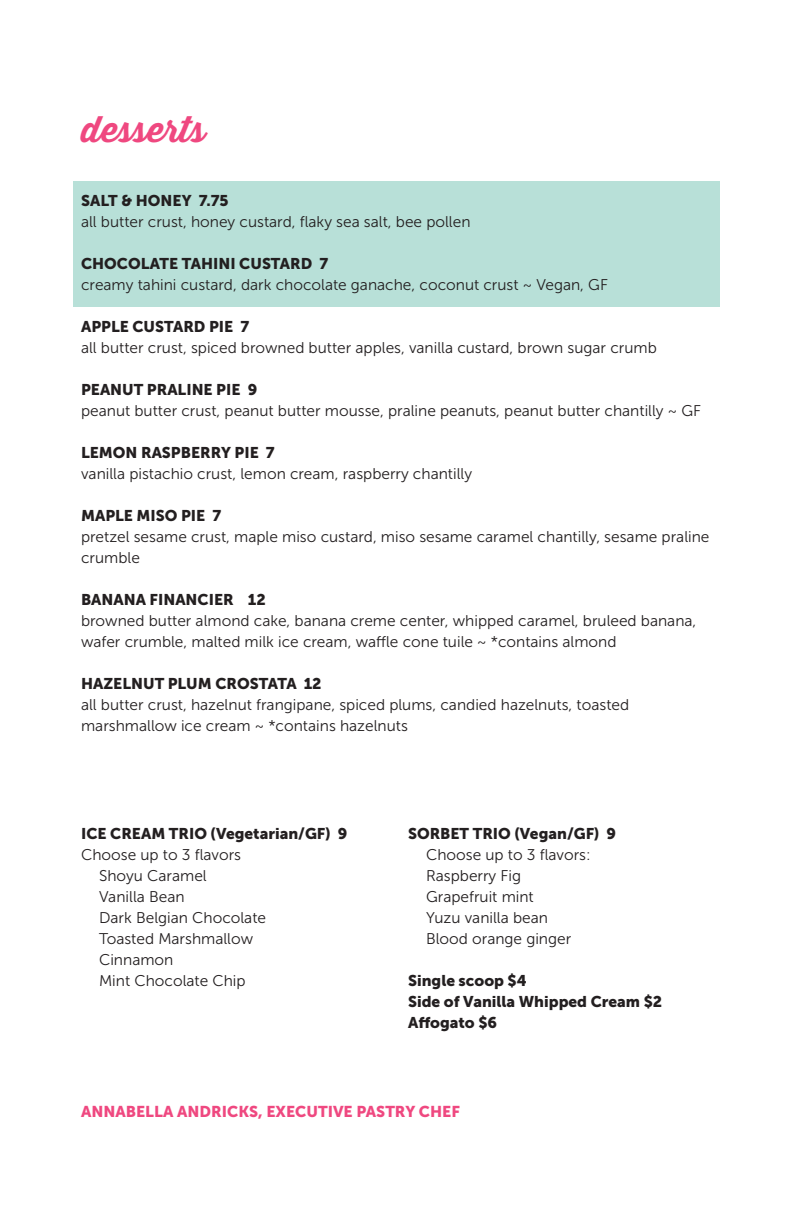
<style>
.page{position:relative;width:792px;height:1224px;background:#fff}
.page>*{position:absolute;margin:0;border:0;box-sizing:border-box;transform-origin:0 0}
.t1{font:700 36px "Thirsty Script";color:#ef4880}
.t2{font:15.6px/21px "Museo Sans 300";color:#231f20}
.t3{font:15.6px "Museo Sans 900";color:#231f20}
.t4{font:15.6px "Museo Sans 900";color:#ef4880}
</style>
<div class="page">
<div style="left:73px;top:181px;width:647px;height:126px;background:#b8e0d8"></div>
<p class="t1" style="left:81px;top:102px;width:126px">desserts</p>
<p class="t3" style="left:81px;top:192px;width:149px">SALT &amp; HONEY 7.75</p>
<p class="t2" style="left:81px;top:212px;width:391px">all butter crust, honey custard, flaky sea salt, bee pollen</p>
<p class="t3" style="left:81px;top:255px;width:249px">CHOCOLATE TAHINI CUSTARD 7</p>
<p class="t2" style="left:81px;top:275px;width:528px">creamy tahini custard, dark chocolate ganache, coconut crust ~ Vegan, GF</p>
<p class="t3" style="left:81px;top:318px;width:170px">APPLE CUSTARD PIE 7</p>
<p class="t2" style="left:81px;top:338px;width:577px">all butter crust, spiced browned butter apples, vanilla custard, brown sugar crumb</p>
<p class="t3" style="left:81px;top:381px;width:178px">PEANUT PRALINE PIE 9</p>
<p class="t2" style="left:81px;top:401px;width:621px">peanut butter crust, peanut butter mousse, praline peanuts, peanut butter chantilly ~ GF</p>
<p class="t3" style="left:81px;top:444px;width:195px">LEMON RASPBERRY PIE 7</p>
<p class="t2" style="left:81px;top:464px;width:393px">vanilla pistachio crust, lemon cream, raspberry chantilly</p>
<p class="t3" style="left:81px;top:507px;width:142px">MAPLE MISO PIE 7</p>
<p class="t2" style="left:81px;top:527px;width:630px">pretzel sesame crust, maple miso custard, miso sesame caramel chantilly, sesame praline crumble</p>
<p class="t3" style="left:81px;top:591px;width:186px">BANANA FINANCIER 12</p>
<p class="t2" style="left:81px;top:611px;width:617px">browned butter almond cake, banana creme center, whipped caramel, bruleed banana, wafer crumble, malted milk ice cream, waffle cone tuile ~ *contains almond</p>
<p class="t3" style="left:81px;top:675px;width:242px">HAZELNUT PLUM CROSTATA 12</p>
<p class="t2" style="left:81px;top:695px;width:550px">all butter crust, hazelnut frangipane, spiced plums, candied hazelnuts, toasted marshmallow ice cream ~ *contains hazelnuts</p>
<p class="t3" style="left:81px;top:824px;width:268px">ICE CREAM TRIO (Vegetarian/GF) 9</p>
<p class="t2" style="left:81px;top:844px;width:162px">Choose up to 3 flavors</p>
<p class="t2" style="left:99px;top:865px;width:109px">Shoyu Caramel</p>
<p class="t2" style="left:99px;top:886px;width:87px">Vanilla Bean</p>
<p class="t2" style="left:99px;top:907px;width:169px">Dark Belgian Chocolate</p>
<p class="t2" style="left:99px;top:928px;width:156px">Toasted Marshmallow</p>
<p class="t2" style="left:99px;top:949px;width:76px">Cinnamon</p>
<p class="t2" style="left:99px;top:970px;width:148px">Mint Chocolate Chip</p>
<p class="t3" style="left:408px;top:824px;width:209px">SORBET TRIO (Vegan/GF) 9</p>
<p class="t2" style="left:426px;top:844px;width:166px">Choose up to 3 flavors:</p>
<p class="t2" style="left:426px;top:865px;width:97px">Raspberry Fig</p>
<p class="t2" style="left:426px;top:886px;width:109px">Grapefruit mint</p>
<p class="t2" style="left:426px;top:907px;width:123px">Yuzu vanilla bean</p>
<p class="t2" style="left:426px;top:928px;width:147px">Blood orange ginger</p>
<p class="t3" style="left:408px;top:971px;width:120px">Single scoop $4</p>
<p class="t3" style="left:408px;top:992px;width:256px">Side of Vanilla Whipped Cream $2</p>
<p class="t3" style="left:408px;top:1013px;width:91px">Affogato $6</p>
<p class="t4" style="left:81px;top:1102px;width:380px">ANNABELLA ANDRICKS, EXECUTIVE PASTRY CHEF</p>
</div>
